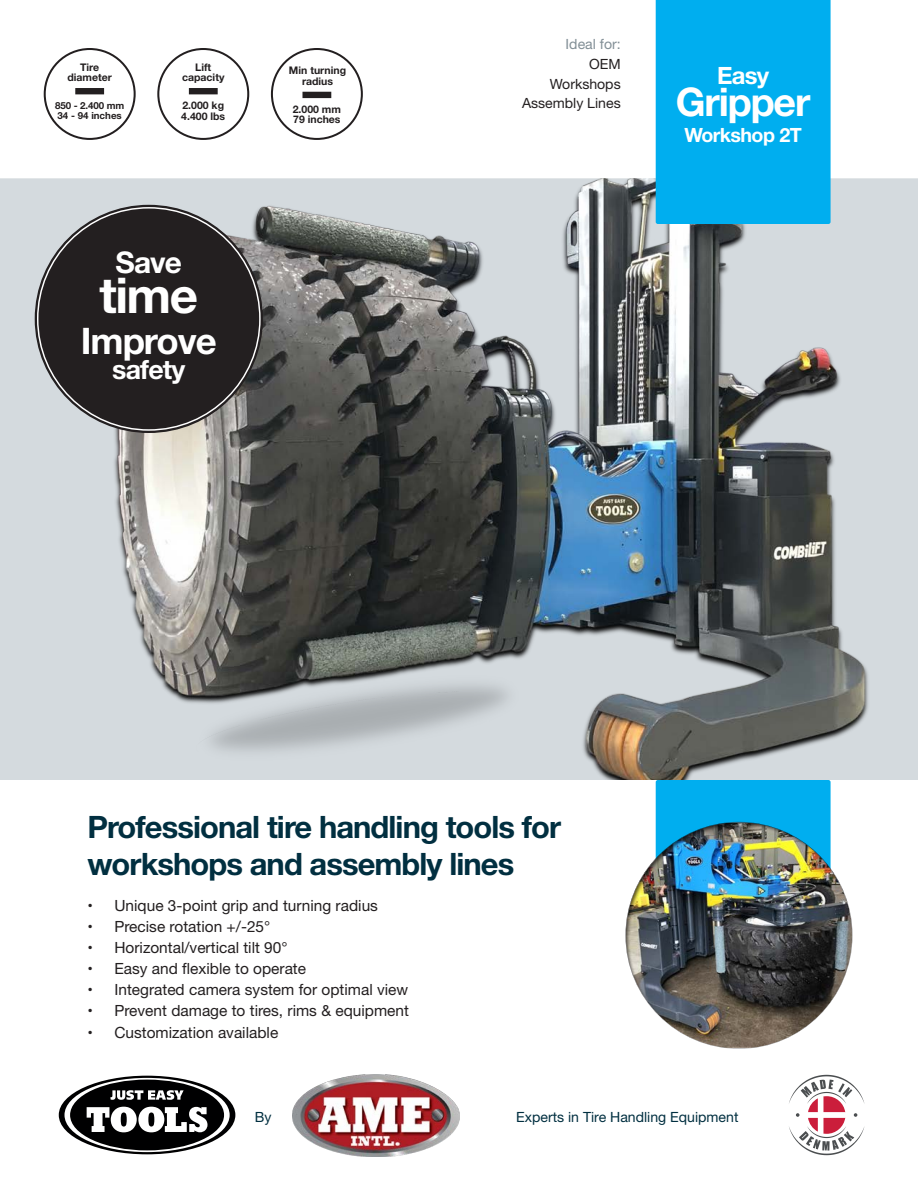
<style>
.page{position:relative;width:918px;height:1188px;background:#fff}
.page>*{position:absolute;margin:0;border:0;box-sizing:border-box;transform-origin:0 0}
.t1{font:700 49.35px "Helvetica Neue";color:#fff}
.t2{font:700 39.45px "Helvetica Neue";letter-spacing:-.03em;color:#fff}
.t3{font:700 36.6px "Helvetica Neue";letter-spacing:-.03em;color:#fff}
.t4{font:700 30.9px "Helvetica Neue";letter-spacing:-.03em;color:#012f40}
.t5{font:700 29.85px "Helvetica Neue";color:#fff}
.t6{font:700 26.7px "Helvetica Neue";letter-spacing:-.03em;color:#fff}
.t7{font:700 23.85px "Helvetica Neue";color:#fff}
.t8{font:700 19.65px "Helvetica Neue";letter-spacing:-.03em;color:#fff}
.t9{font:15.45px "Helvetica Neue";color:#231f20}
.t10{font:14.1px "Helvetica Neue";color:#012f40}
.t11{font:14.1px "Helvetica Neue";color:#231f20}
.t12{font:14.1px/19.6px "Helvetica Neue";color:#828f96;text-align:right}
.Descriptions_TeX_Gyr{font:700 10.5px "Helvetica Neue";color:#231f20}
.Descriptions_TeX_Gyr-2{font:700 9.75px "Helvetica Neue";color:#231f20}
.s1{color:#231f20}
</style>
<div class="page">
<img style="left:0;top:178px;width:918px;height:602px">
<div style="left:656px;top:0;width:175px;height:224px;background:#00aeef"></div>
<div style="left:656px;top:780px;width:175px;height:160px;background:#00aeef;border-radius:2px"></div>
<div style="left:625px;top:819px;width:228px;height:231px;background:#231f20;opacity:.75"></div>
<svg style="left:35px;top:206px;width:227px;height:226px"></svg>
<div style="left:38px;top:208px;width:222px;height:222px;background:#231f20;border-radius:50%"></div>
<svg style="left:789px;top:1075px;width:76px;height:80px"></svg>
<img style="left:292px;top:1075px;width:168px;height:82px">
<div style="left:59px;top:1076px;width:176px;height:78px;background:#000001;border-radius:50%"></div>
<svg style="left:64px;top:1078px;width:166px;height:74px"></svg>
<div style="left:271px;top:48px;width:92px;height:92px;border:2px solid #231f20;border-radius:50%"></div>
<div style="left:302px;top:92px;width:29px;height:6px;background:#231f20"></div>
<div style="left:44px;top:48px;width:92px;height:92px;border:2px solid #231f20;border-radius:50%"></div>
<div style="left:75px;top:88px;width:29px;height:6px;background:#231f20"></div>
<div style="left:157px;top:48px;width:92px;height:92px;border:2px solid #231f20;border-radius:50%"></div>
<div style="left:189px;top:88px;width:29px;height:6px;background:#231f20"></div>
<p class="Descriptions_TeX_Gyr" style="left:80px;top:59px;width:21px">Tire</p>
<p class="Descriptions_TeX_Gyr" style="left:67px;top:69px;width:46px">diameter</p>
<p class="Descriptions_TeX_Gyr-2" style="left:55px;top:98px;width:71px">850 - 2.400 mm</p>
<p class="Descriptions_TeX_Gyr-2" style="left:58px;top:108px;width:66px">34 - 94 inches</p>
<p class="Descriptions_TeX_Gyr" style="left:195px;top:59px;width:18px">Lift</p>
<p class="Descriptions_TeX_Gyr" style="left:182px;top:69px;width:44px">capacity</p>
<p class="Descriptions_TeX_Gyr" style="left:182px;top:98px;width:43px">2.000 kg</p>
<p class="Descriptions_TeX_Gyr" style="left:181px;top:108px;width:45px">4.400 lbs</p>
<p class="t5" style="left:116px;top:239px;width:68px">Save</p>
<p class="t1" style="left:99px;top:257px;width:100px">time</p>
<p class="t3" style="left:81px;top:312px;width:137px">Improve</p>
<p class="t6" style="left:112px;top:349px;width:75px">safety</p>
<p class="Descriptions_TeX_Gyr" style="left:289px;top:62px;width:59px">Min turning</p>
<p class="Descriptions_TeX_Gyr" style="left:302px;top:73px;width:33px">radius</p>
<p class="Descriptions_TeX_Gyr" style="left:293px;top:101px;width:50px">2.000 mm</p>
<p class="Descriptions_TeX_Gyr" style="left:293px;top:111px;width:49px">79 inches</p>
<p class="t12" style="left:566px;top:35px;width:57px">Ideal for:<br><span class="s1">OEM</span></p>
<p class="t11" style="left:550px;top:74px;width:72px">Workshops</p>
<p class="t11" style="left:522px;top:93px;width:100px">Assembly Lines</p>
<p class="t7" style="left:717px;top:57px;width:54px">Easy</p>
<p class="t2" style="left:676px;top:71px;width:136px">Gripper</p>
<p class="t8" style="left:685px;top:119px;width:119px">Workshop 2T</p>
<p class="t4" style="left:87px;top:803px;width:475px">Professional tire handling tools for</p>
<p class="t4" style="left:87px;top:839px;width:428px">workshops and assembly lines</p>
<p class="t9" style="left:87px;top:894px;width:292px">• Unique 3-point grip and turning radius</p>
<p class="t9" style="left:87px;top:915px;width:184px">• Precise rotation +/-25°</p>
<p class="t9" style="left:87px;top:936px;width:202px">• Horizontal/vertical tilt 90°</p>
<p class="t9" style="left:87px;top:958px;width:220px">• Easy and flexible to operate</p>
<p class="t9" style="left:87px;top:979px;width:322px">• Integrated camera system for optimal view</p>
<p class="t9" style="left:87px;top:1000px;width:323px">• Prevent damage to tires, rims &amp; equipment</p>
<p class="t9" style="left:87px;top:1021px;width:192px">• Customization available</p>
<p class="t10" style="left:255px;top:1107px;width:18px">By</p>
<p class="t10" style="left:516px;top:1107px;width:224px">Experts in Tire Handling Equipment</p>
</div>
